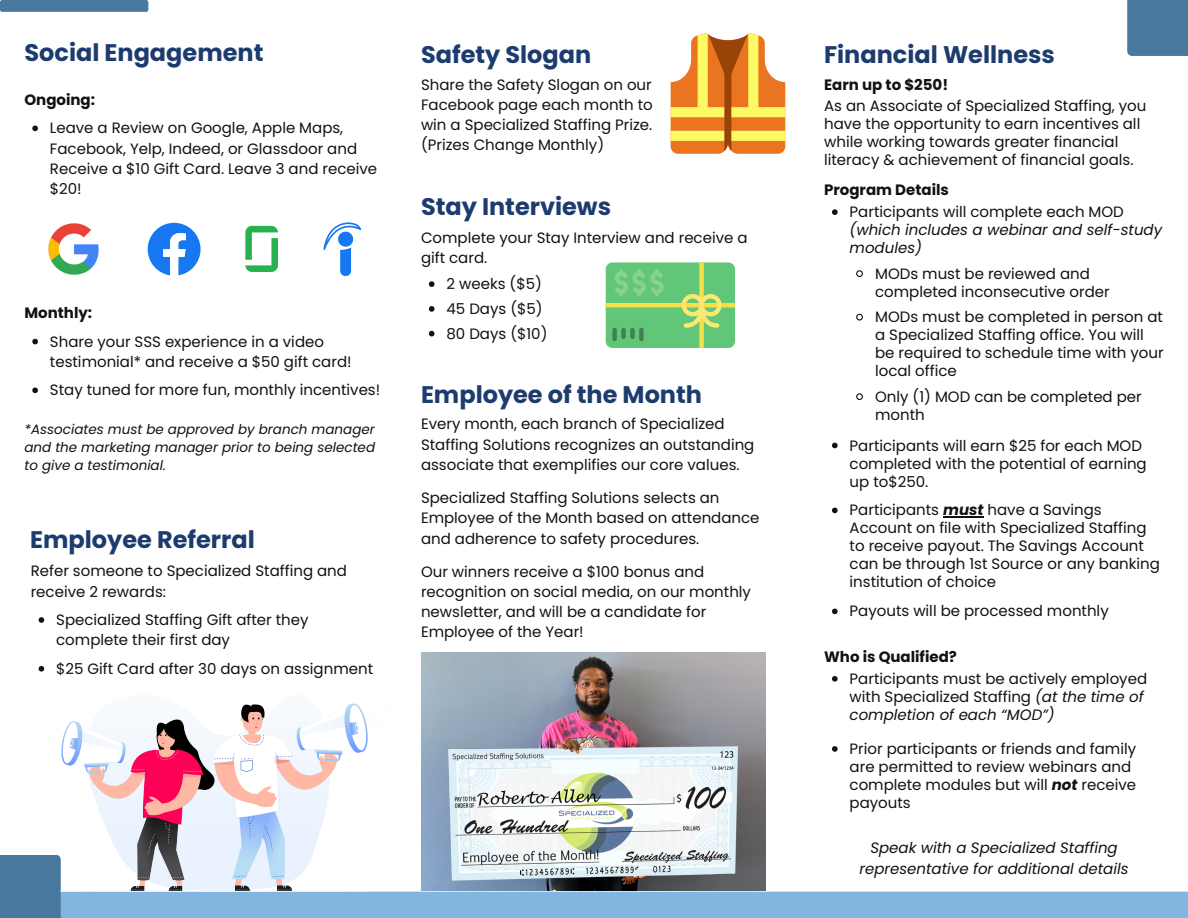
<style>
.page{position:relative;width:1188px;height:918px;background:#fff}
.page>*{position:absolute;margin:0;border:0;box-sizing:border-box;transform-origin:0 0}
.t1{font:700 24px "Poppins";color:#1c3b6f}
.t2{font:15px/18px "Poppins";color:#111}
.t3{font:italic 15px/18px "Poppins";color:#111;text-align:center}
.t4{font:700 15px "Poppins";color:#111}
.t5{font:italic 13.5px/18px "Poppins";color:#111;text-align:justify}
.s1{font-style:normal}
.s2{font-weight:700;font-style:italic}
.s3{font-style:italic}
</style>
<div class="page">
<svg style="left:39px;top:617px;width:5px;height:6px"></svg>
<svg style="left:39px;top:666px;width:5px;height:6px"></svg>
<svg style="left:429px;top:281px;width:6px;height:6px"></svg>
<svg style="left:429px;top:306px;width:6px;height:6px"></svg>
<svg style="left:429px;top:331px;width:6px;height:5px"></svg>
<svg style="left:832px;top:209px;width:6px;height:6px"></svg>
<svg style="left:832px;top:676px;width:6px;height:6px"></svg>
<svg style="left:832px;top:746px;width:6px;height:6px"></svg>
<svg style="left:832px;top:443px;width:6px;height:5px"></svg>
<svg style="left:832px;top:508px;width:6px;height:5px"></svg>
<hr style="left:943px;top:517px;width:41px;height:1px;background:#111">
<svg style="left:832px;top:609px;width:6px;height:5px"></svg>
<svg style="left:856px;top:270px;width:7px;height:7px"></svg>
<svg style="left:856px;top:313px;width:7px;height:8px"></svg>
<svg style="left:856px;top:393px;width:7px;height:7px"></svg>
<svg style="left:148px;top:223px;width:53px;height:53px"></svg>
<svg style="left:245px;top:226px;width:33px;height:46px"></svg>
<img style="left:48px;top:223px;width:51px;height:52px">
<svg style="left:323px;top:222px;width:38px;height:54px"></svg>
<svg style="left:32px;top:126px;width:6px;height:5px"></svg>
<svg style="left:32px;top:339px;width:6px;height:5px"></svg>
<svg style="left:32px;top:388px;width:6px;height:5px"></svg>
<div style="left:0;top:0;width:148px;height:12px;background:#49789f;border-radius:2px"></div>
<svg style="left:0;top:855px;width:1188px;height:63px"></svg>
<img style="left:35px;top:703px;width:357px;height:189px">
<img style="left:421px;top:652px;width:344px;height:239px">
<div style="left:1127px;top:0;width:61px;height:56px;background:#49789f"></div>
<svg style="left:671px;top:33px;width:114px;height:121px;background:#eaa953"></svg>
<svg style="left:606px;top:262px;width:129px;height:86px;background:#77c974"></svg>
<p class="t1" style="left:24px;top:36px;width:241px">Social Engagement</p>
<p class="t4" style="left:24px;top:89px;width:72px">Ongoing:</p>
<p class="t2" style="left:50px;top:118px;width:329px;line-height:20.2px">Leave a Review on Google, Apple Maps,<br>Facebook, Yelp, Indeed, or Glassdoor and<br>Receive a $10 Gift Card. Leave 3 and receive $20!</p>
<p class="t4" style="left:24px;top:302px;width:69px">Monthly:</p>
<p class="t2" style="left:50px;top:331px;width:303px;line-height:20.2px">Share your SSS experience in a video testimonial* and receive a $50 gift card!</p>
<p class="t2" style="left:50px;top:381px;width:332px">Stay tuned for more fun, monthly incentives!</p>
<p class="t5" style="left:24px;top:420px;width:352px">*Associates must be approved by branch manager and the marketing manager prior to being selected to give a testimonial.</p>
<p class="t1" style="left:30px;top:523px;width:226px">Employee Referral</p>
<p class="t2" style="left:31px;top:561px;width:318px;line-height:20.2px">Refer someone to Specialized Staffing and receive 2 rewards:</p>
<p class="t2" style="left:56px;top:610px;width:254px;line-height:20.2px">Specialized Staffing Gift after they complete their first day</p>
<p class="t2" style="left:56px;top:660px;width:318px">$25 Gift Card after 30 days on assignment</p>
<p class="t1" style="left:421px;top:37px;width:172px">Safety Slogan</p>
<p class="t2" style="left:421px;top:74px;width:233px;line-height:20.2px;text-align:justify">Share the Safety Slogan on our Facebook page each month to win a Specialized Staffing Prize. (Prizes Change Monthly)</p>
<p class="t1" style="left:421px;top:189px;width:192px">Stay Interviews</p>
<p class="t2" style="left:421px;top:228px;width:328px;line-height:20.2px">Complete your Stay Interview and receive a gift card.</p>
<p class="t2" style="left:446px;top:275px;width:97px">2 weeks ($5)</p>
<p class="t2" style="left:446px;top:300px;width:98px">45 Days ($5)</p>
<p class="t2" style="left:446px;top:324px;width:103px">80 Days ($10)</p>
<p class="t1" style="left:421px;top:377px;width:283px">Employee of the Month</p>
<p class="t2" style="left:421px;top:414px;width:335px;line-height:20.2px">Every month, each branch of Specialized<br>Staffing Solutions recognizes an outstanding associate that exemplifies our core values.</p>
<p class="t2" style="left:421px;top:488px;width:340px;line-height:20.2px">Specialized Staffing Solutions selects an<br>Employee of the Month based on attendance and adherence to safety procedures.</p>
<p class="t2" style="left:421px;top:561px;width:332px;line-height:20.2px">Our winners receive a $100 bonus and recognition on social media, on our monthly newsletter, and will be a candidate for Employee of the Year!</p>
<p class="t1" style="left:824px;top:37px;width:232px">Financial Wellness</p>
<p class="t4" style="left:824px;top:74px;width:126px">Earn up to $250!</p>
<p class="t2" style="left:824px;top:97px;width:324px">As an Associate of Specialized Staffing, you have the opportunity to earn incentives all while working towards greater financial literacy &amp; achievement of financial goals.</p>
<p class="t4" style="left:824px;top:180px;width:126px">Program Details</p>
<p class="t3" style="left:850px;top:203px;width:314px;text-align:left"><span class="s1">Participants will complete each MOD </span>(which includes a webinar and self-study modules)</p>
<p class="t2" style="left:875px;top:264px;width:236px">MODs must be reviewed and completed inconsecutive order</p>
<p class="t2" style="left:875px;top:308px;width:290px">MODs must be completed in person at a Specialized Staffing office. You will be required to schedule time with your local office</p>
<p class="t2" style="left:875px;top:387px;width:268px">Only (1) MOD can be completed per month</p>
<p class="t2" style="left:850px;top:436px;width:299px">Participants will earn $25 for each MOD completed with the potential of earning up to$250.</p>
<p class="t2" style="left:850px;top:501px;width:312px">Participants <span class="s2">must</span> have a Savings Account on file with Specialized Staffing to receive payout. The Savings Account can be through 1st Source or any banking institution of choice</p>
<p class="t2" style="left:850px;top:602px;width:261px">Payouts will be processed monthly</p>
<p class="t4" style="left:824px;top:646px;width:134px">Who is Qualified?</p>
<p class="t2" style="left:850px;top:670px;width:299px">Participants must be actively employed with Specialized Staffing <span class="s3">(at the time of completion of each “MOD”)</span></p>
<p class="t2" style="left:850px;top:740px;width:288px">Prior participants or friends and family are permitted to review webinars and complete modules but will <span class="s2">not</span> receive payouts</p>
<p class="t3" style="left:860px;top:838px;width:271px;line-height:20.2px">Speak with a Specialized Staffing representative for additional details</p>
</div>
